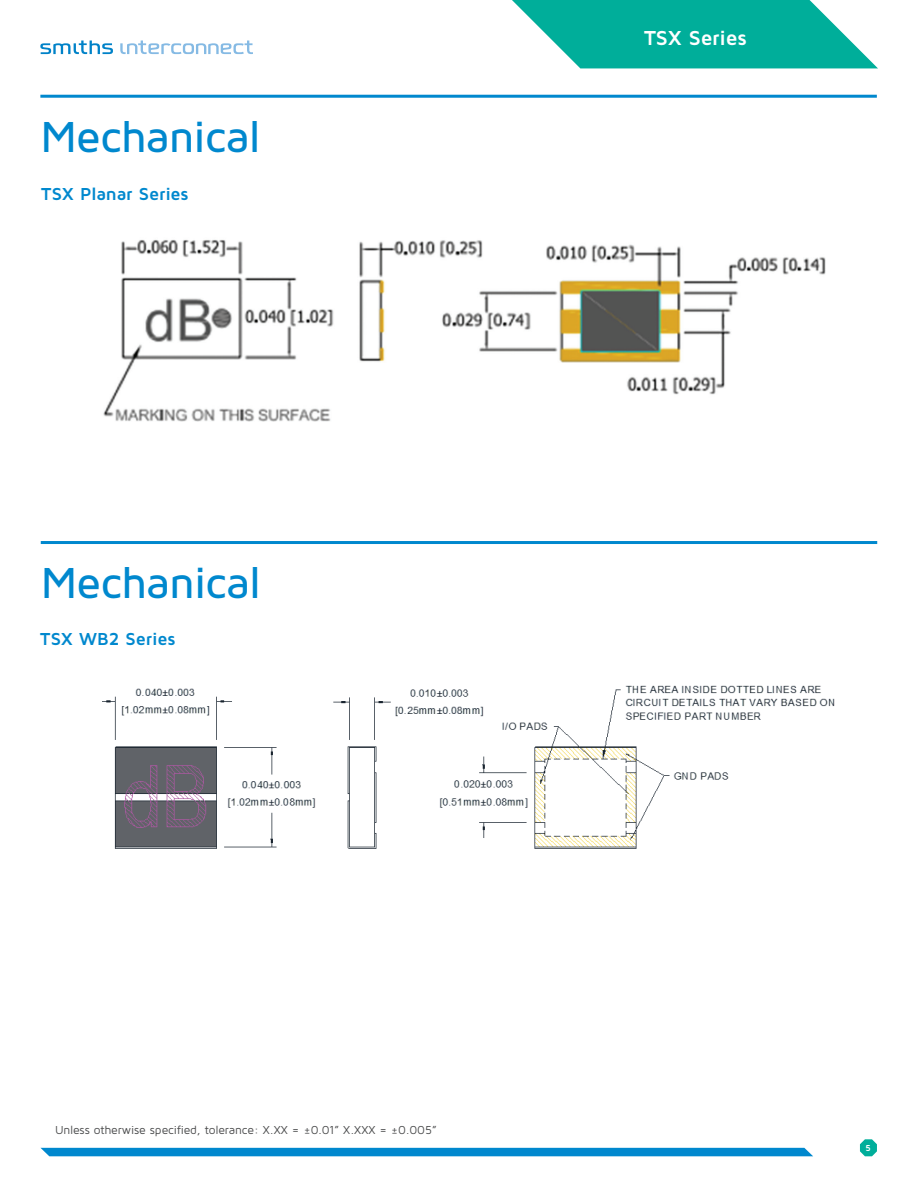
<style>
.page{position:relative;width:918px;height:1188px;background:#fff}
.page>*{position:absolute;margin:0;border:0;box-sizing:border-box;transform-origin:0 0}
.t1{font:500 45px "Maven Pro";letter-spacing:-.02em;color:#0088ce}
.t2{font:700 21px "Maven Pro";letter-spacing:-.01em;color:#fff}
.t3{font:700 18px "Maven Pro";letter-spacing:-.005em;color:#0088ce}
.t4{font:12px "Maven Pro";letter-spacing:-.01em;color:#4b4c4d}
.t5{font:700 9px "Maven Pro";color:#fff}
</style>
<div class="page">
<svg style="left:512px;top:0;width:366px;height:68px"></svg>
<svg style="left:860px;top:1139px;width:17px;height:17px"></svg>
<div style="left:40px;top:1148px;width:773px;height:8px;background:#0088ce"></div>
<svg style="left:40px;top:40px;width:73px;height:14px"></svg>
<svg style="left:120px;top:40px;width:133px;height:14px"></svg>
<hr style="left:40px;top:95px;width:837px;height:3px;background:#0088ce">
<hr style="left:41px;top:541px;width:836px;height:3px;background:#0088ce">
<img style="left:102px;top:685px;width:733px;height:164px">
<img style="left:103px;top:240px;width:723px;height:182px">
<h1 class="t1" style="left:40px;top:108px;width:222px">Mechanical</h1>
<h3 class="t3" style="left:41px;top:182px;width:149px">TSX Planar Series</h3>
<h1 class="t1" style="left:41px;top:555px;width:222px">Mechanical</h1>
<h3 class="t3" style="left:40px;top:628px;width:137px">TSX WB2 Series</h3>
<p class="t4" style="left:55px;top:1122px;width:383px">Unless otherwise specified, tolerance: X.XX = ±0.01” X.XXX = ±0.005”</p>
<h2 class="t2" style="left:644px;top:25px;width:104px">TSX Series</h2>
<p class="t5" style="left:865px;top:1142px;width:7px">5</p>
</div>
